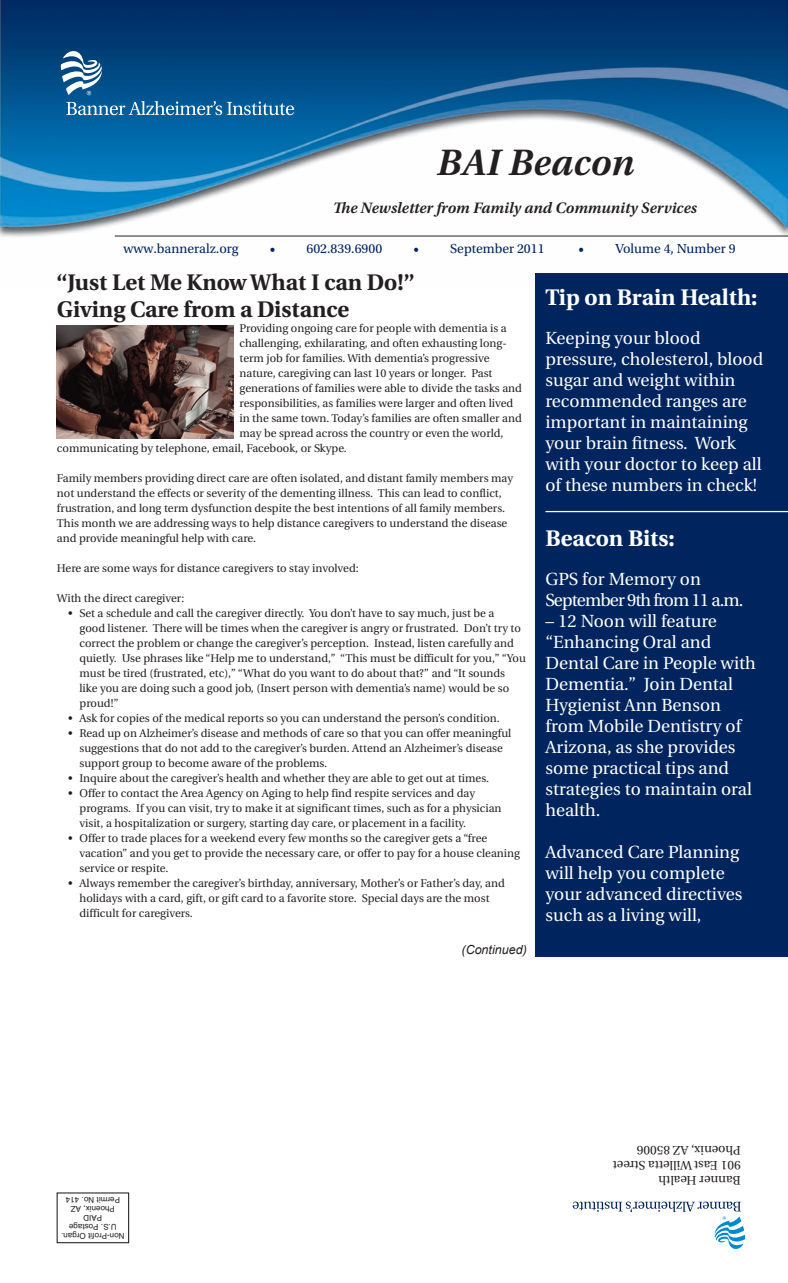
<style>
.page{position:relative;width:788px;height:1283px;background:#fff}
.page>*{position:absolute;margin:0;border:0;box-sizing:border-box;transform-origin:0 0}
.t1{font:italic 600 38.75px "Utopia Std";letter-spacing:.005em;color:#231f20}
.t2{font:700 22.5px/27.5px "Utopia";color:#231f20}
.t3{font:700 22.5px "Utopia";color:#fff}
.t4{font:17.5px/21px "Utopia";color:#fff}
.t5{font:17.5px/21px "Utopia";letter-spacing:-.05em;color:#fff}
.t6{font:italic 600 15.88px "Utopia Std";color:#231f20}
.t7{font:13.75px "Utopia Std";color:#00255e}
.t8{font:12.5px/15px "Utopia";color:#231f20}
.t9{font:italic 12.5px "Arial";color:#231f20}
.t10{font:11.25px/15px "Utopia";color:#231f20}
.t11{font:8px/9.1px "Helvetica";color:#231f20;text-align:center}
</style>
<div class="page">
<img style="left:0;top:0;width:788px;height:237px">
<svg style="left:66px;top:101px;width:228px;height:14px;background:#4586b3"></svg>
<svg style="left:61px;top:49px;width:41px;height:46px"></svg>
<hr style="left:115px;top:236px;width:673px;height:1px;background:#231f20">
<div style="left:535px;top:273px;width:253px;height:683px;background:#00255e"></div>
<svg style="left:572px;top:1201px;width:173px;height:48px"></svg>
<div style="left:57px;top:1192px;width:72px;height:51px;border:1px solid #231f20"></div>
<img style="left:57px;top:325px;width:177px;height:114px">
<hr style="left:545px;top:511px;width:243px;height:1px;background:#fff">
<h1 class="t1" style="left:436px;top:141px;width:199px">BAI Beacon</h1>
<h3 class="t6" style="left:333px;top:199px;width:365px">The Newsletter from Family and Community Services</h3>
<p class="t7" style="left:124px;top:241px;width:116px">www.banneralz.org</p>
<p class="t7" style="left:270px;top:241px;width:114px">• 602.839.6900</p>
<p class="t7" style="left:413px;top:241px;width:133px">• September 2011</p>
<p class="t7" style="left:578px;top:241px;width:158px">• Volume 4, Number 9</p>
<h2 class="t2" style="left:57px;top:268px;width:359px">“Just Let Me Know What I can Do!”<br>Giving Care from a Distance</h2>
<p class="t10" style="left:239px;top:321px;width:269px">Providing ongoing care for people with dementia is a</p>
<p class="t10" style="left:239px;top:336px;width:269px">challenging, exhilarating, and often exhausting long-</p>
<p class="t10" style="left:239px;top:351px;width:251px">term job for families. With dementia’s progressive</p>
<p class="t10" style="left:239px;top:366px;width:254px">nature, caregiving can last 10 years or longer. Past</p>
<p class="t10" style="left:239px;top:381px;width:284px">generations of families were able to divide the tasks and</p>
<p class="t10" style="left:239px;top:396px;width:275px">responsibilities, as families were larger and often lived</p>
<p class="t10" style="left:239px;top:411px;width:284px">in the same town. Today’s families are often smaller and</p>
<p class="t10" style="left:239px;top:426px;width:265px">may be spread across the country or even the world,</p>
<p class="t10" style="left:57px;top:441px;width:291px">communicating by telephone, email, Facebook, or Skype.</p>
<p class="t10" style="left:57px;top:471px;width:457px">Family members providing direct care are often isolated, and distant family members may not understand the effects or severity of the dementing illness. This can lead to conflict, frustration, and long term dysfunction despite the best intentions of all family members.<br>This month we are addressing ways to help distance caregivers to understand the disease and provide meaningful help with care.</p>
<p class="t10" style="left:57px;top:561px;width:303px">Here are some ways for distance caregivers to stay involved:</p>
<p class="t10" style="left:57px;top:591px;width:129px">With the direct caregiver:</p>
<p class="t10" style="left:79px;top:606px;width:448px;text-indent:-11px">• Set a schedule and call the caregiver directly. You don’t have to say much, just be a<br>good listener. There will be times when the caregiver is angry or frustrated. Don’t try to correct the problem or change the caregiver’s perception. Instead, listen carefully and quietly. Use phrases like “Help me to understand,” “This must be difficult for you,” “You must be tired (frustrated, etc),” “What do you want to do about that?” and “It sounds like you are doing such a good job, (Insert person with dementia’s name) would be so proud!”</p>
<p class="t10" style="left:68px;top:711px;width:433px">• Ask for copies of the medical reports so you can understand the person’s condition.</p>
<p class="t10" style="left:79px;top:726px;width:433px;text-indent:-11px">• Read up on Alzheimer’s disease and methods of care so that you can offer meaningful suggestions that do not add to the caregiver’s burden. Attend an Alzheimer’s disease support group to become aware of the problems.</p>
<p class="t10" style="left:68px;top:771px;width:422px">• Inquire about the caregiver’s health and whether they are able to get out at times.</p>
<p class="t10" style="left:79px;top:786px;width:423px;text-indent:-11px">• Offer to contact the Area Agency on Aging to help find respite services and day programs. If you can visit, try to make it at significant times, such as for a physician visit, a hospitalization or surgery, starting day care, or placement in a facility.</p>
<p class="t10" style="left:79px;top:831px;width:442px;text-indent:-11px">• Offer to trade places for a weekend every few months so the caregiver gets a “free vacation” and you get to provide the necessary care, or offer to pay for a house cleaning service or respite.</p>
<p class="t10" style="left:79px;top:876px;width:427px;text-indent:-11px">• Always remember the caregiver’s birthday, anniversary, Mother’s or Father’s day, and holidays with a card, gift, or gift card to a favorite store. Special days are the most difficult for caregivers.</p>
<p class="t9" style="left:461px;top:941px;width:67px">(Continued)</p>
<h2 class="t3" style="left:545px;top:284px;width:213px">Tip on Brain Health:</h2>
<h3 class="t4" style="left:545px;top:328px;width:219px">Keeping your blood pressure, cholesterol, blood sugar and weight within recommended ranges are important in maintaining your brain fitness. Work with your doctor to keep all of these numbers in check!</h3>
<h2 class="t3" style="left:545px;top:525px;width:131px">Beacon Bits:</h2>
<h3 class="t5" style="left:545px;top:568px;width:199px">GPS for Memory on<br>September 9th from 11 a.m.</h3>
<h3 class="t4" style="left:545px;top:610px;width:212px">– 12 Noon will feature “Enhancing Oral and<br>Dental Care in People with<br>Dementia.” Join Dental<br>Hygienist Ann Benson from Mobile Dentistry of<br>Arizona, as she provides some practical tips and strategies to maintain oral health.</h3>
<h3 class="t4" style="left:545px;top:841px;width:198px">Advanced Care Planning will help you complete your advanced directives such as a living will,</h3>
<p class="t11" style="left:125px;top:1240px;width:65px;rotate:-180deg">Non-Profit Organ.<br>U.S. Postage<br>PAID<br>Phoenix, AZ<br>Permit No. 414</p>
<p class="t8" style="left:740px;top:1187px;width:129px;rotate:-180deg">Banner Health<br>901 East Willetta Street<br>Phoenix, AZ 85006</p>
</div>
